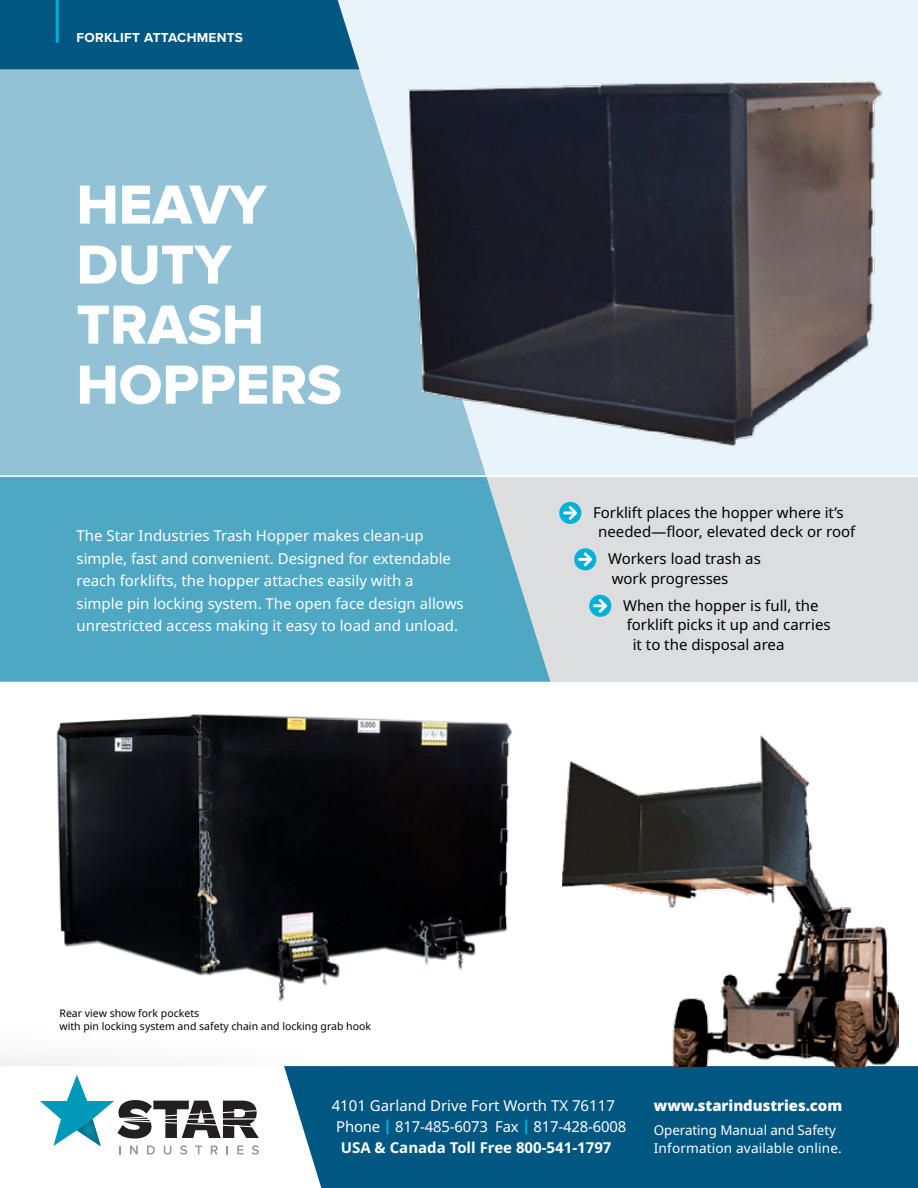
<style>
.page{position:relative;width:918px;height:1188px;background:#fff}
.page>*{position:absolute;margin:0;border:0;box-sizing:border-box;transform-origin:0 0}
.t1{font:57px/60px "Proxima Nova Extrabld";color:#fff}
.t2{font:15px/22.5px "Noto Sans";color:#fff}
.t3{font:15px/19.5px "Noto Sans";color:#000}
.t4{font:700 15px "Noto Sans";color:#fff}
.t5{font:900 15px "Noto Sans";color:#fff}
.t6{font:13.5px/18px "Noto Sans";letter-spacing:.01em;color:#fff}
.t7{font:700 13.5px "Proxima Nova";letter-spacing:.02em;color:#fff}
.t8{font:10.5px/13.5px "Noto Sans";color:#000}
.s1{font-weight:900;color:#00b0d8}
</style>
<div class="page">
<svg style="left:48px;top:1108px;width:211px;height:47px"></svg>
<div style="left:297px;top:1066px;width:621px;height:122px;background:#005782"></div>
<div style="left:0;top:0;width:918px;height:476px;background:#e8f4f9"></div>
<div style="left:0;top:476px;width:918px;height:206px;background:#dcddde"></div>
<div style="left:0;top:68px;width:486px;height:407px;background:#93c2d6"></div>
<div style="left:0;top:0;width:359px;height:69px;background:#005782"></div>
<hr style="left:56px;top:0;width:3px;height:43px;background:#00b0d8">
<svg style="left:0;top:477px;width:550px;height:205px;background:#59acc6"></svg>
<hr style="left:0;top:475px;width:918px;height:2px;background:#fff">
<svg style="left:559px;top:502px;width:22px;height:22px"></svg>
<svg style="left:574px;top:548px;width:37px;height:69px"></svg>
<img style="left:408px;top:82px;width:473px;height:363px">
<img style="left:562px;top:736px;width:336px;height:330px">
<img style="left:24px;top:587px;width:521px;height:521px">
<p class="t7" style="left:77px;top:27px;width:60px">SECTION</p>
<p class="t7" style="left:77px;top:27px;width:168px">FORKLIFT ATTACHMENTS</p>
<h1 class="t1" style="left:77px;top:176px;width:266px">HEAVY<br>DUTY<br>TRASH<br>HOPPERS</h1>
<h1 class="t1" style="left:77px;top:228px;width:277px">PRODUCT<br>NAME</h1>
<p class="t3" style="left:598px;top:503px;width:259px;text-indent:-5px">Forklift places the hopper where it’s needed—floor, elevated deck or roof</p>
<p class="t3" style="left:608px;top:550px;width:154px">Workers load trash as work progresses</p>
<p class="t3" style="left:623px;top:596px;width:197px">When the hopper is full, the</p>
<p class="t3" style="left:627px;top:616px;width:205px">forklift picks it up and carries</p>
<p class="t3" style="left:633px;top:635px;width:153px">it to the disposal area</p>
<p class="t2" style="left:77px;top:525px;width:389px">The Star Industries Trash Hopper makes clean-up simple, fast and convenient. Designed for extendable reach forklifts, the hopper attaches easily with a simple pin locking system. The open face design allows unrestricted access making it easy to load and unload.</p>
<p class="t2" style="left:77px;top:570px;width:82px">Description</p>
<p class="t3" style="left:614px;top:575px;width:49px">Bullets</p>
<p class="t8" style="left:60px;top:1006px;width:313px">Rear view show fork pockets<br>with pin locking system and safety chain and locking grab hook</p>
<p class="t2" style="left:332px;top:1095px;width:285px">4101 Garland Drive Fort Worth TX 76117</p>
<p class="t2" style="left:336px;top:1116px;width:292px">Phone <span class="s1">|</span> 817-485-6073 Fax <span class="s1">|</span> 817-428-6008</p>
<p class="t4" style="left:341px;top:1137px;width:272px">USA &amp; Canada Toll Free 800-541-1797</p>
<p class="t5" style="left:654px;top:1094px;width:190px">www.starindustries.com</p>
<p class="t6" style="left:654px;top:1121px;width:190px">Operating Manual and Safety<br>Information available online.</p>
</div>
